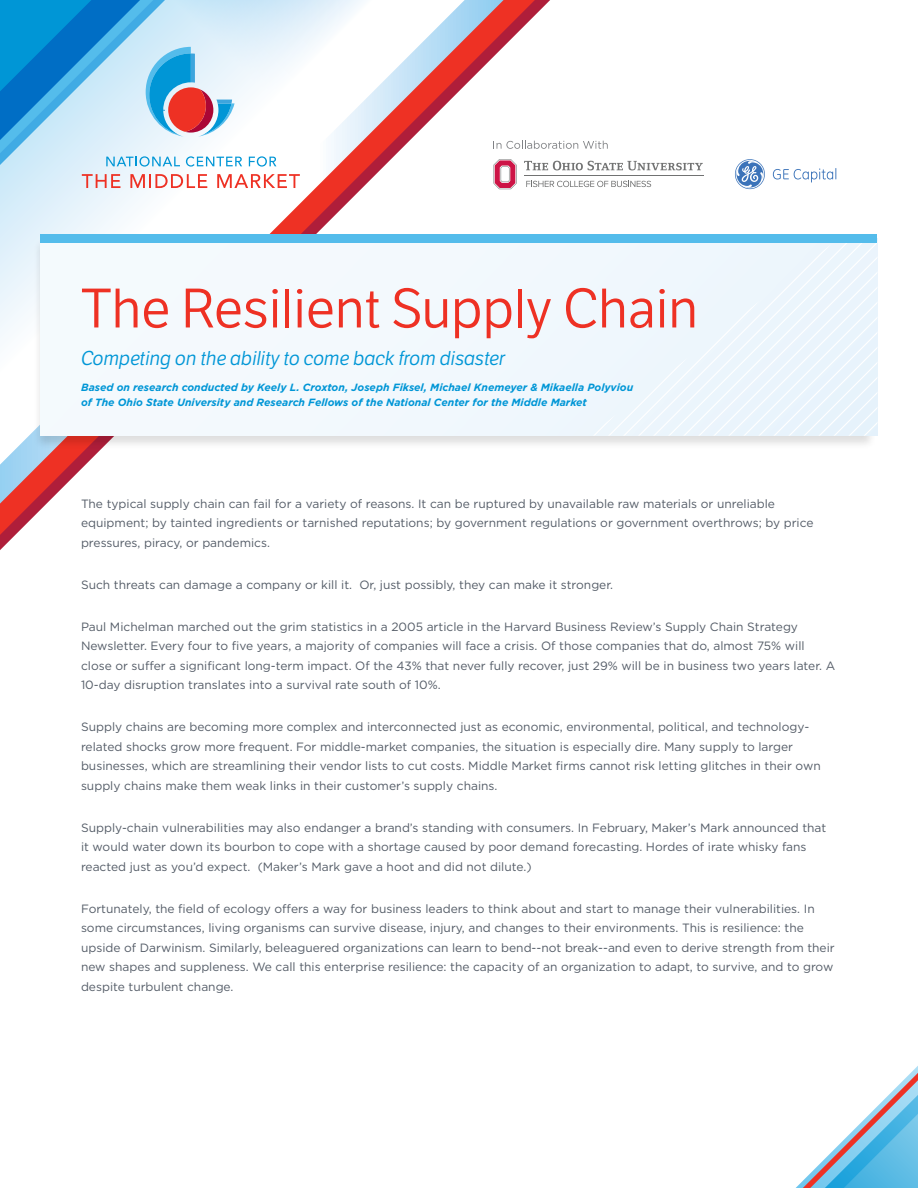
<style>
.page{position:relative;width:918px;height:1188px;background:#fff}
.page>*{position:absolute;margin:0;border:0;box-sizing:border-box;transform-origin:0 0}
.t1{font:54px "LFT Etica";color:#ee3124}
.t2{font:italic 19.5px "LFT Etica";color:#0096d6}
.t3{font:12px/19.5px "Gotham";color:#545c67}
.t4{font:italic 700 10.5px/15px "Gotham";color:#0096d6}
</style>
<div class="page">
<svg style="left:0;top:0;width:550px;height:550px"></svg>
<div style="left:33px;top:238px;width:844px;height:212px;background:#000;opacity:.13"></div>
<div style="left:40px;top:239px;width:838px;height:197px;background:#f2f9fd"></div>
<svg style="left:0;top:0;width:204px;height:233px;background:#99ceed"></svg>
<svg style="left:766px;top:320px;width:112px;height:116px"></svg>
<div style="left:40px;top:234px;width:838px;height:9px;background:#54bceb"></div>
<svg style="left:795px;top:1066px;width:123px;height:122px"></svg>
<svg style="left:773px;top:168px;width:63px;height:15px"></svg>
<svg style="left:735px;top:159px;width:30px;height:30px"></svg>
<svg style="left:494px;top:141px;width:114px;height:8px"></svg>
<svg style="left:526px;top:181px;width:125px;height:6px"></svg>
<svg style="left:494px;top:159px;width:23px;height:30px"></svg>
<hr style="left:524px;top:175px;width:179px;height:1px;background:#717272">
<svg style="left:524px;top:161px;width:179px;height:9px"></svg>
<svg style="left:106px;top:156px;width:74px;height:11px"></svg>
<svg style="left:186px;top:156px;width:56px;height:11px"></svg>
<svg style="left:249px;top:156px;width:27px;height:11px"></svg>
<svg style="left:82px;top:174px;width:38px;height:14px"></svg>
<svg style="left:130px;top:174px;width:77px;height:14px"></svg>
<svg style="left:217px;top:174px;width:83px;height:14px"></svg>
<svg style="left:146px;top:47px;width:89px;height:90px;background:#a5b1c7"></svg>
<h1 class="t1" style="left:81px;top:277px;width:619px">The Resilient Supply Chain</h1>
<h2 class="t2" style="left:81px;top:346px;width:426px">Competing on the ability to come back from disaster</h2>
<p class="t4" style="left:81px;top:380px;width:554px">Based on research conducted by Keely L. Croxton, Joseph Fiksel, Michael Knemeyer &amp; Mikaella Polyviou of The Ohio State University and Research Fellows of the National Center for the Middle Market</p>
<p class="t3" style="left:81px;top:493px;width:734px">The typical supply chain can fail for a variety of reasons. It can be ruptured by unavailable raw materials or unreliable equipment; by tainted ingredients or tarnished reputations; by government regulations or government overthrows; by price pressures, piracy, or pandemics.</p>
<p class="t3" style="left:81px;top:574px;width:534px">Such threats can damage a company or kill it. Or, just possibly, they can make it stronger.</p>
<p class="t3" style="left:81px;top:616px;width:756px">Paul Michelman marched out the grim statistics in a 2005 article in the Harvard Business Review’s Supply Chain Strategy Newsletter. Every four to five years, a majority of companies will face a crisis. Of those companies that do, almost 75% will close or suffer a significant long-term impact. Of the 43% that never fully recover, just 29% will be in business two years later. A 10-day disruption translates into a survival rate south of 10%.</p>
<p class="t3" style="left:81px;top:717px;width:741px">Supply chains are becoming more complex and interconnected just as economic, environmental, political, and technology&shy;related shocks grow more frequent. For middle-market companies, the situation is especially dire. Many supply to larger businesses, which are streamlining their vendor lists to cut costs. Middle Market firms cannot risk letting glitches in their own supply chains make them weak links in their customer’s supply chains.</p>
<p class="t3" style="left:81px;top:817px;width:747px">Supply-chain vulnerabilities may also endanger a brand’s standing with consumers. In February, Maker’s Mark announced that it would water down its bourbon to cope with a shortage caused by poor demand forecasting. Hordes of irate whisky fans reacted just as you’d expect. (Maker’s Mark gave a hoot and did not dilute.)</p>
<p class="t3" style="left:81px;top:898px;width:755px">Fortunately, the field of ecology offers a way for business leaders to think about and start to manage their vulnerabilities. In some circumstances, living organisms can survive disease, injury, and changes to their environments. This is resilience: the upside of Darwinism. Similarly, beleaguered organizations can learn to bend--not break--and even to derive strength from their new shapes and suppleness. We call this enterprise resilience: the capacity of an organization to adapt, to survive, and to grow despite turbulent change.</p>
</div>
